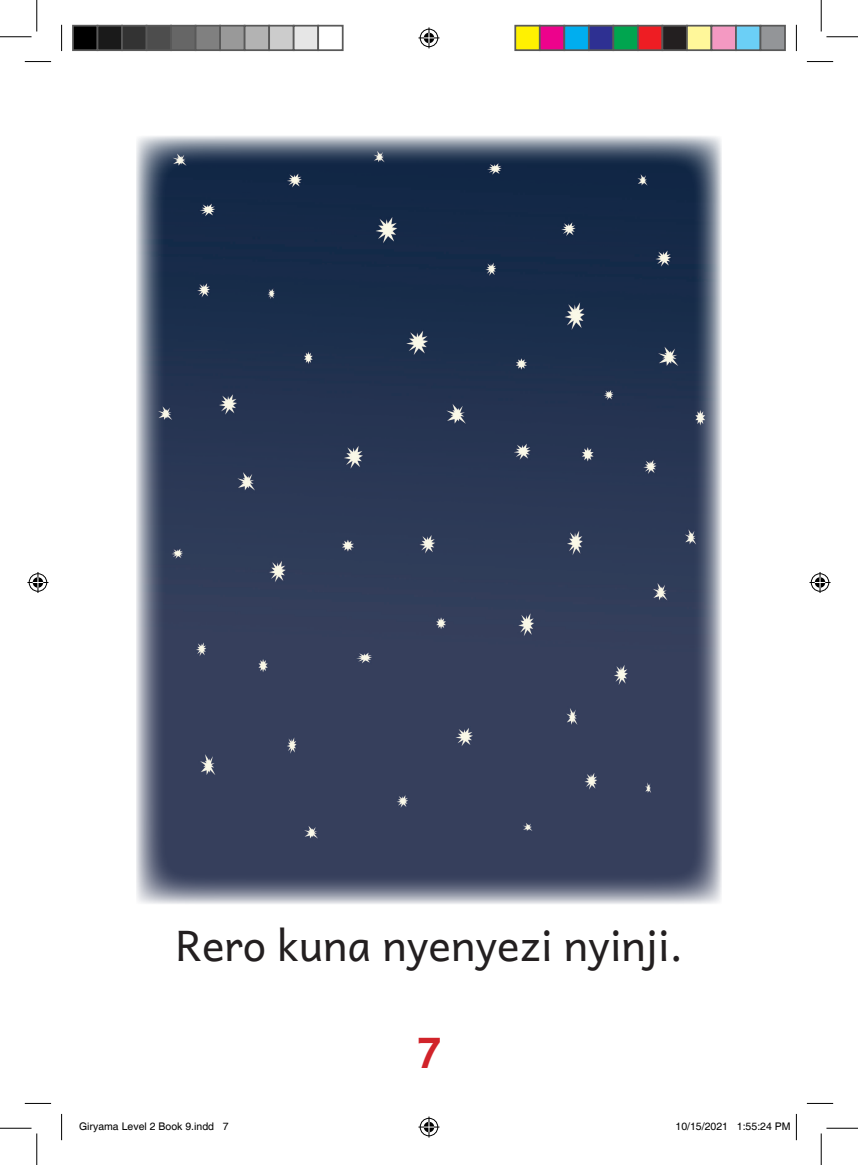
<style>
.page{position:relative;width:858px;height:1165px;background:#fff}
.page>*{position:absolute;margin:0;border:0;box-sizing:border-box;transform-origin:0 0}
.Body_Text{font:42px "Andika New Basic";color:#231f20}
.t1{font:700 42px "Andika New Basic";color:#d1232a}
.t2{font:10.5px "Helvetica";color:#000}
</style>
<div class="page">
<img style="left:136px;top:136px;width:585px;height:768px">
<svg style="left:25px;top:61px;width:26px;height:1px"></svg>
<svg style="left:806px;top:61px;width:26px;height:1px"></svg>
<svg style="left:25px;top:1103px;width:26px;height:1px"></svg>
<svg style="left:806px;top:1103px;width:26px;height:1px"></svg>
<svg style="left:61px;top:25px;width:1px;height:26px"></svg>
<svg style="left:61px;top:1114px;width:1px;height:26px"></svg>
<svg style="left:795px;top:25px;width:1px;height:26px"></svg>
<hr style="left:0;top:36px;width:32px;height:1px;background:#000">
<hr style="left:826px;top:36px;width:31px;height:1px;background:#000">
<hr style="left:0;top:1128px;width:32px;height:1px;background:#000">
<hr style="left:826px;top:1128px;width:31px;height:1px;background:#000">
<hr style="left:36px;top:0;width:1px;height:32px;background:#000">
<hr style="left:36px;top:1133px;width:1px;height:32px;background:#000">
<hr style="left:820px;top:0;width:1px;height:32px;background:#000">
<hr style="left:820px;top:1133px;width:1px;height:32px;background:#000">
<svg style="left:418px;top:27px;width:21px;height:21px"></svg>
<svg style="left:418px;top:1116px;width:21px;height:21px"></svg>
<svg style="left:27px;top:572px;width:21px;height:21px"></svg>
<svg style="left:809px;top:572px;width:21px;height:21px"></svg>
<div style="left:73px;top:26px;width:24px;height:24px;background:#000"></div>
<div style="left:72px;top:25px;width:26px;height:26px;border:2px solid #595959"></div>
<div style="left:97px;top:26px;width:25px;height:24px;background:#1a1a1a"></div>
<div style="left:97px;top:25px;width:26px;height:26px;border:2px solid #595959"></div>
<div style="left:122px;top:26px;width:24px;height:24px;background:#333"></div>
<div style="left:121px;top:25px;width:26px;height:26px;border:2px solid #595959"></div>
<div style="left:146px;top:26px;width:25px;height:24px;background:#4d4d4d"></div>
<div style="left:146px;top:25px;width:26px;height:26px;border:2px solid #595959"></div>
<div style="left:171px;top:26px;width:24px;height:24px;background:#666"></div>
<div style="left:170px;top:25px;width:26px;height:26px;border:2px solid #595959"></div>
<div style="left:195px;top:26px;width:25px;height:24px;background:#808080"></div>
<div style="left:195px;top:25px;width:26px;height:26px;border:2px solid #595959"></div>
<div style="left:220px;top:26px;width:24px;height:24px;background:#999"></div>
<div style="left:219px;top:25px;width:26px;height:26px;border:2px solid #595959"></div>
<div style="left:244px;top:26px;width:25px;height:24px;background:#b3b3b3"></div>
<div style="left:244px;top:25px;width:26px;height:26px;border:2px solid #595959"></div>
<div style="left:269px;top:26px;width:24px;height:24px;background:#ccc"></div>
<div style="left:268px;top:25px;width:26px;height:26px;border:2px solid #595959"></div>
<div style="left:293px;top:26px;width:25px;height:24px;background:#e6e6e6"></div>
<div style="left:293px;top:25px;width:26px;height:26px;border:2px solid #595959"></div>
<div style="left:317px;top:25px;width:26px;height:26px;border:2px solid #595959"></div>
<div style="left:515px;top:26px;width:24px;height:24px;background:#fff101"></div>
<div style="left:514px;top:25px;width:26px;height:26px;border:2px solid #595959"></div>
<div style="left:539px;top:26px;width:25px;height:24px;background:#ed028c"></div>
<div style="left:538px;top:25px;width:27px;height:26px;border:2px solid #595959"></div>
<div style="left:564px;top:26px;width:24px;height:24px;background:#00aeef"></div>
<div style="left:563px;top:25px;width:26px;height:26px;border:2px solid #595959"></div>
<div style="left:588px;top:26px;width:25px;height:24px;background:#2e3092"></div>
<div style="left:587px;top:25px;width:27px;height:26px;border:2px solid #595959"></div>
<div style="left:613px;top:26px;width:24px;height:24px;background:#00a54f"></div>
<div style="left:612px;top:25px;width:26px;height:26px;border:2px solid #595959"></div>
<div style="left:637px;top:26px;width:25px;height:24px;background:#ee1d23"></div>
<div style="left:636px;top:25px;width:27px;height:26px;border:2px solid #595959"></div>
<div style="left:662px;top:26px;width:24px;height:24px;background:#231f20"></div>
<div style="left:661px;top:25px;width:26px;height:26px;border:2px solid #595959"></div>
<div style="left:686px;top:26px;width:25px;height:24px;background:#fff79a"></div>
<div style="left:685px;top:25px;width:27px;height:26px;border:2px solid #595959"></div>
<div style="left:711px;top:26px;width:24px;height:24px;background:#f499c2"></div>
<div style="left:710px;top:25px;width:26px;height:26px;border:2px solid #595959"></div>
<div style="left:735px;top:26px;width:25px;height:24px;background:#6bcff6"></div>
<div style="left:734px;top:25px;width:27px;height:26px;border:2px solid #595959"></div>
<div style="left:760px;top:26px;width:24px;height:24px;background:#939598"></div>
<div style="left:759px;top:25px;width:26px;height:26px;border:2px solid #595959"></div>
<svg style="left:795px;top:1114px;width:1px;height:26px"></svg>
<p class="Body_Text" style="left:175px;top:907px;width:509px">Rero kuna nyenyezi nyinji.</p>
<h1 class="t1" style="left:416px;top:1014px;width:26px">7</h1>
<p class="t2" style="left:79px;top:1120px;width:151px">Giryama Level 2 Book 9.indd 7</p>
<p class="t2" style="left:675px;top:1120px;width:116px">10/15/2021 1:55:24 PM</p>
</div>
